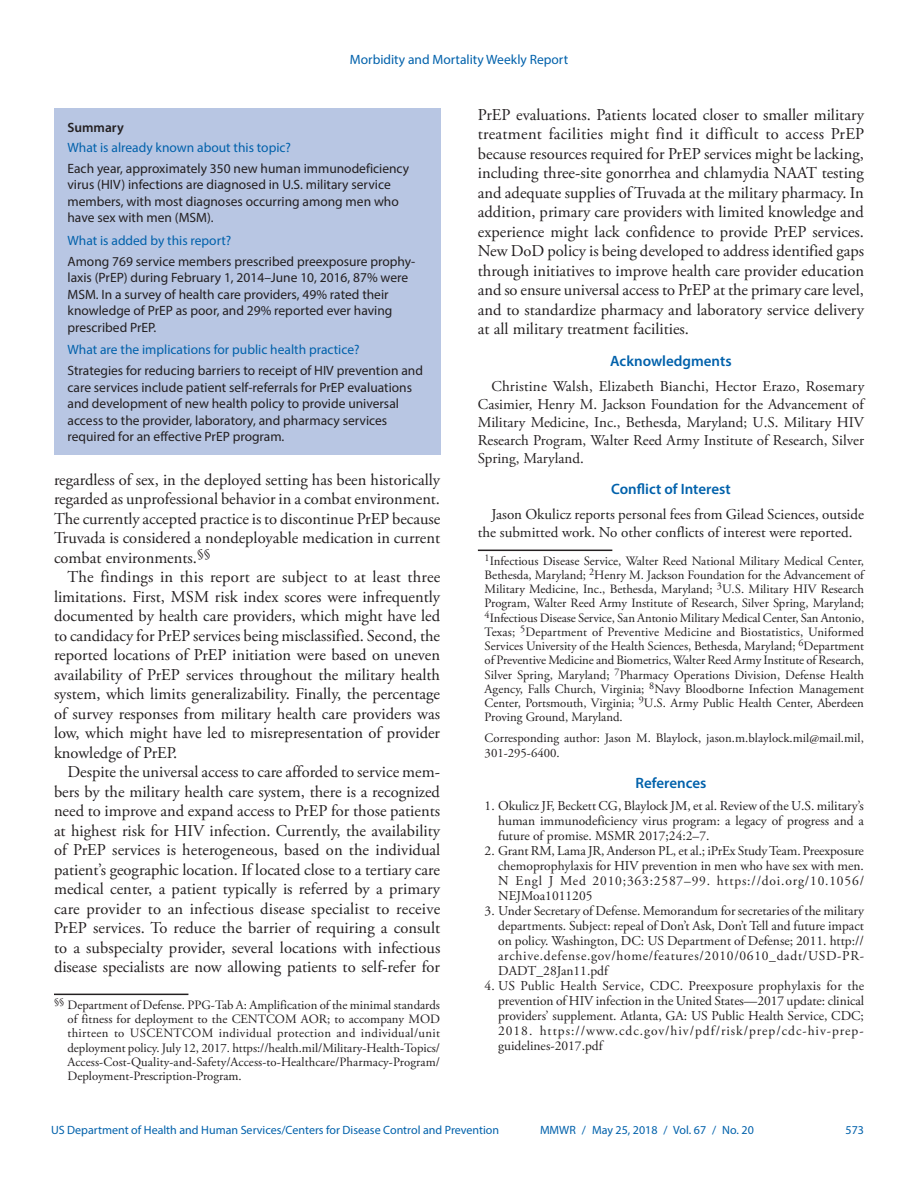
<style>
.page{position:relative;width:918px;height:1188px;background:#fff}
.page>*{position:absolute;margin:0;border:0;box-sizing:border-box;transform-origin:0 0}
.t1{font:16.5px/19.5px "Adobe Garamond Pro";color:#231f20;text-align:justify}
.t2{font:15px/18px "Adobe Garamond Pro";color:#231f20;text-align:justify}
.t3{font:600 15px "Myriad Pro";color:#0161ab}
.t4{font:13.5px/15px "Adobe Garamond Pro";letter-spacing:.035em;color:#231f20;text-align:justify}
.t5{font:13.5px/16.5px "Myriad Pro";color:#231f20}
.t6{font:13.5px "Myriad Pro";color:#0161ab}
.t7{font:600 13.5px "Myriad Pro";color:#231f20}
.t8{font:12.75px/14.2px "Adobe Garamond Pro";color:#231f20;text-align:justify}
.t9{font:12px "Myriad Pro";color:#0161ab}
</style>
<div class="page">
<hr style="left:54px;top:994px;width:134px;height:1px;background:#231f20">
<hr style="left:478px;top:550px;width:134px;height:1px;background:#231f20">
<div style="left:54px;top:108px;width:386px;height:347px;background:#b8c6e3"></div>
<p class="t6" style="left:350px;top:51px;width:220px">Morbidity and Mortality Weekly Report</p>
<p class="t7" style="left:68px;top:119px;width:58px">Summary</p>
<p class="t6" style="left:68px;top:139px;width:225px">What is already known about this topic?</p>
<p class="t5" style="left:68px;top:160px;width:343px">Each year, approximately 350 new human immunodeficiency virus (HIV) infections are diagnosed in U.S. military service members, with most diagnoses occurring among men who have sex with men (MSM).</p>
<p class="t6" style="left:68px;top:232px;width:165px">What is added by this report?</p>
<p class="t5" style="left:68px;top:253px;width:349px">Among 769 service members prescribed preexposure prophy&shy;laxis (PrEP) during February 1, 2014–June 10, 2016, 87% were MSM. In a survey of health care providers, 49% rated their knowledge of PrEP as poor, and 29% reported ever having prescribed PrEP.</p>
<p class="t6" style="left:68px;top:342px;width:294px">What are the implications for public health practice?</p>
<p class="t5" style="left:68px;top:362px;width:357px">Strategies for reducing barriers to receipt of HIV prevention and care services include patient self-referrals for PrEP evaluations and development of new health policy to provide universal access to the provider, laboratory, and pharmacy services required for an effective PrEP program.</p>
<p class="t1" style="left:54px;top:470px;width:388px">regardless of sex, in the deployed setting has been historically regarded as unprofessional behavior in a combat environment.<br>The currently accepted practice is to discontinue PrEP because Truvada is considered a nondeployable medication in current combat environments.<sup>§§</sup></p>
<p class="t1" style="left:54px;top:568px;width:388px;text-indent:14px">The findings in this report are subject to at least three limitations. First, MSM risk index scores were infrequently documented by health care providers, which might have led to candidacy for PrEP services being misclassified. Second, the reported locations of PrEP initiation were based on uneven availability of PrEP services throughout the military health system, which limits generalizability. Finally, the percentage of survey responses from military health care providers was low, which might have led to misrepresentation of provider knowledge of PrEP.</p>
<p class="t1" style="left:54px;top:763px;width:388px;text-indent:14px">Despite the universal access to care afforded to service mem&shy;bers by the military health care system, there is a recognized need to improve and expand access to PrEP for those patients at highest risk for HIV infection. Currently, the availability of PrEP services is heterogeneous, based on the individual patient’s geographic location. If located close to a tertiary care medical center, a patient typically is referred by a primary care provider to an infectious disease specialist to receive PrEP services. To reduce the barrier of requiring a consult to a subspecialty provider, several locations with infectious disease specialists are now allowing patients to self-refer for</p>
<p class="t8" style="left:68px;top:998px;width:374px;text-indent:-14px"><sup>§§</sup> Department of Defense. PPG-Tab A: Amplification of the minimal standards of fitness for deployment to the CENTCOM AOR; to accompany MOD thirteen to USCENTCOM individual protection and individual/unit deployment policy. July 12, 2017. https://health.mil/Military-Health-Topics/ Access-Cost-Quality-and-Safety/Access-to-Healthcare/Pharmacy-Program/ Deployment-Prescription-Program.</p>
<p class="t1" style="left:478px;top:106px;width:388px">PrEP evaluations. Patients located closer to smaller military treatment facilities might find it difficult to access PrEP because resources required for PrEP services might be lacking, including three-site gonorrhea and chlamydia NAAT testing and adequate supplies of Truvada at the military pharmacy. In addition, primary care providers with limited knowledge and experience might lack confidence to provide PrEP services.<br>New DoD policy is being developed to address identified gaps through initiatives to improve health care provider education and so ensure universal access to PrEP at the primary care level, and to standardize pharmacy and laboratory service delivery at all military treatment facilities.</p>
<p class="t3" style="left:610px;top:351px;width:123px">Acknowledgments</p>
<p class="t2" style="left:478px;top:377px;width:388px;text-indent:14px">Christine Walsh, Elizabeth Bianchi, Hector Erazo, Rosemary Casimier, Henry M. Jackson Foundation for the Advancement of Military Medicine, Inc., Bethesda, Maryland; U.S. Military HIV Research Program, Walter Reed Army Institute of Research, Silver Spring, Maryland.</p>
<p class="t3" style="left:611px;top:480px;width:121px">Conflict of Interest</p>
<p class="t2" style="left:478px;top:506px;width:388px;text-indent:14px">Jason Okulicz reports personal fees from Gilead Sciences, outside the submitted work. No other conflicts of interest were reported.</p>
<p class="t8" style="left:485px;top:554px;width:381px"><sup>1</sup>Infectious Disease Service, Walter Reed National Military Medical Center, Bethesda, Maryland; <sup>2</sup>Henry M. Jackson Foundation for the Advancement of Military Medicine, Inc., Bethesda, Maryland; <sup>3</sup>U.S. Military HIV Research Program, Walter Reed Army Institute of Research, Silver Spring, Maryland; <sup>4</sup>Infectious Disease Service, San Antonio Military Medical Center, San Antonio, Texas; <sup>5</sup>Department of Preventive Medicine and Biostatistics, Uniformed Services University of the Health Sciences, Bethesda, Maryland; <sup>6</sup>Department of Preventive Medicine and Biometrics, Walter Reed Army Institute of Research, Silver Spring, Maryland; <sup>7</sup>Pharmacy Operations Division, Defense Health Agency, Falls Church, Virginia; <sup>8</sup>Navy Bloodborne Infection Management Center, Portsmouth, Virginia; <sup>9</sup>U.S. Army Public Health Center, Aberdeen Proving Ground, Maryland.</p>
<p class="t8" style="left:485px;top:732px;width:381px">Corresponding author: Jason M. Blaylock, jason.m.blaylock.mil@mail.mil,<br>301-295-6400.</p>
<p class="t3" style="left:636px;top:774px;width:72px">References</p>
<p class="t4" style="left:498px;top:799px;width:367px;text-indent:-14px">1. Okulicz JF, Beckett CG, Blaylock JM, et al. Review of the U.S. military’s human immunodeficiency virus program: a legacy of progress and a future of promise. MSMR 2017;24:2–7.</p>
<p class="t4" style="left:498px;top:844px;width:367px;text-indent:-14px">2. Grant RM, Lama JR, Anderson PL, et al.; iPrEx Study Team. Preexposure chemoprophylaxis for HIV prevention in men who have sex with men.<br>N Engl J Med 2010;363:2587–99. https://doi.org/10.1056/ NEJMoa1011205</p>
<p class="t4" style="left:498px;top:904px;width:368px;text-indent:-14px">3. Under Secretary of Defense. Memorandum for secretaries of the military departments. Subject: repeal of Don’t Ask, Don’t Tell and future impact on policy. Washington, DC: US Department of Defense; 2011. http:// archive.defense.gov/home/features/2010/0610_dadt/USD-PR-DADT_28Jan11.pdf</p>
<p class="t4" style="left:498px;top:979px;width:368px;text-indent:-14px">4. US Public Health Service, CDC. Preexposure prophylaxis for the prevention of HIV infection in the United States—2017 update: clinical providers’ supplement. Atlanta, GA: US Public Health Service, CDC; 2018. https://www.cdc.gov/hiv/pdf/risk/prep/cdc-hiv-prep&shy;guidelines-2017.pdf</p>
<p class="t9" style="left:51px;top:1123px;width:450px">US Department of Health and Human Services/Centers for Disease Control and Prevention</p>
<p class="t9" style="left:540px;top:1123px;width:215px">MMWR / May 25, 2018 / Vol. 67 / No. 20</p>
<p class="t9" style="left:846px;top:1123px;width:20px">573</p>
</div>
